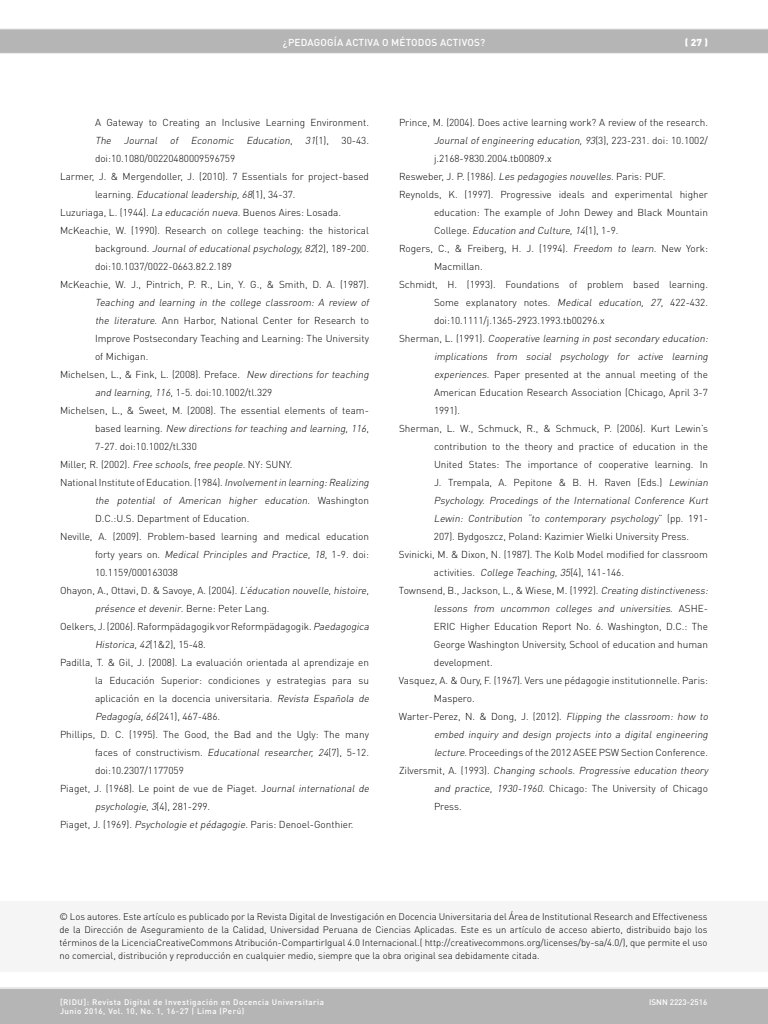
<style>
.page{position:relative;width:768px;height:1024px;background:#fff}
.page>*{position:absolute;margin:0;border:0;box-sizing:border-box;transform-origin:0 0}
.Texto_1{font:300 10px/18px "DIN Pro";color:#000}
.Texto_1-2{font:italic 300 10px/18px "DIN Pro";color:#000;text-align:justify}
.t1{font:500 10px "DIN Pro";letter-spacing:.02em;color:#fff}
.t2{font:900 10px "DIN Pro";color:#fff}
.Texto_1-3{font:300 9.5px/13px "DIN Pro";color:#000;text-align:justify}
.t3{font:500 8px/9px "DIN Pro";letter-spacing:.06em;color:#fff}
.t4{font:500 8px "DIN Pro";color:#fff}
.s1{font-style:italic}
.s2{font-style:normal}
</style>
<div class="page">
<div style="left:0;top:29px;width:768px;height:24px;background:#b6b5b5"></div>
<hr style="left:0;top:53px;width:768px;height:1px;background:#e7e7e8">
<hr style="left:0;top:29px;width:768px;height:1px;background:#e7e7e8">
<div style="left:0;top:988px;width:768px;height:36px;background:#b6b5b5"></div>
<hr style="left:0;top:987px;width:768px;height:2px;background:#e7e7e8">
<div style="left:0;top:901px;width:768px;height:71px;background:#f5f5f5"></div>
<p class="t1" style="left:283px;top:35px;width:204px">¿PEDAGOGÍA ACTIVA O MÉTODOS ACTIVOS?</p>
<p class="t2" style="left:685px;top:35px;width:25px">( 27 )</p>
<p class="Texto_1" style="left:95px;top:113px;width:276px">A Gateway to Creating an Inclusive Learning Environment.<br><span class="s1">The Journal of Economic Education</span>,</p>
<p class="Texto_1" style="left:305px;top:131px;width:25px"><span class="s1">31</span>(1),</p>
<p class="Texto_1" style="left:342px;top:131px;width:29px">30-43.</p>
<p class="Texto_1" style="left:95px;top:149px;width:142px">doi:10.1080/00220480009596759</p>
<p class="Texto_1" style="left:95px;top:167px;width:276px;text-indent:-35px">Larmer, J. &amp; Mergendoller, J. (2010). 7 Essentials for project-based le a rn i n g . <span class="s1">Educationalleadership,68</span>( 1 ) , 3 4 - 3 7 .</p>
<p class="Texto_1" style="left:60px;top:203px;width:283px">Luzuriaga, L. (1944). <span class="s1">La educación nueva</span>. Buenos Aires: Losada.</p>
<p class="Texto_1" style="left:95px;top:221px;width:276px;text-align:justify;text-indent:-35px">McKeachie, W. (1990). Research on college teaching: the historical b a c kg ro u n d . <span class="s1">Journalofeducationalpsychology,82</span>( 2 ) , 1 8 9 - 2 0 0 . doi:10.1037/0022-0663.82.2.189</p>
<p class="Texto_1" style="left:95px;top:275px;width:278px;text-indent:-35px">McKeachie, W. J., Pintrich, P. R., Lin, Y. G., &amp; Smith, D. A. (1987).<br><span class="s1">Teaching and learning in the college classroom: A review of the literature</span>. Ann Harbor, National Center for Research to Improve Postsecondary Teaching and Learning: The University of Michigan.</p>
<p class="Texto_1" style="left:95px;top:365px;width:278px;text-indent:-35px">Michelsen, L., &amp; Fink, L. (2008). Preface. <span class="s1">New directions for teaching and learning,116</span>, 1-5. doi:10.1002/tl.329</p>
<p class="Texto_1" style="left:95px;top:401px;width:275px;text-align:justify;text-indent:-35px">Michelsen, L., &amp; Sweet, M. (2008). The essential elements of team&shy;b a s e d le a r n i n g . <span class="s1">New directions for teaching and learning, 116</span>, 7-27. doi:10.1002/tl.330</p>
<p class="Texto_1" style="left:60px;top:455px;width:234px">M i l le r, R . ( 2 0 0 2 ) . <span class="s1">Free schools,free people</span>. N Y : S U N Y.</p>
<p class="Texto_1" style="left:95px;top:473px;width:278px;text-indent:-35px">National Institute of Education. (1984). <span class="s1">Involvementin learning:Realizing the potential of American higher education</span>. Wa s h i n g t o n<br>D.C.:U.S. Department of Education.</p>
<p class="Texto_1" style="left:95px;top:527px;width:276px;text-align:justify;text-indent:-35px">Neville, A. (2009). Problem-based learning and medical education fo rty ye a rs o n . <span class="s1">Medical Principles and Practice, 18</span>, 1 - 9 . d o i :<br>10.1159/000163038</p>
<p class="Texto_1" style="left:95px;top:581px;width:278px;text-indent:-35px">Ohayon, A., Ottavi, D. &amp; Savoye, A. (2004). <span class="s1">L’éducation nouvelle,histoire, présence etdevenir</span>. B e rn e : Pet e r La n g .</p>
<p class="Texto_1" style="left:95px;top:617px;width:278px;text-indent:-35px">Oelkers, J. (2006). Raformpädagogik vor Reformpädagogik. <span class="s1">Paedagogica<br>Historica,42</span>( 1 &amp; 2 ) , 1 5 - 48 .</p>
<p class="Texto_1" style="left:95px;top:653px;width:278px;text-indent:-35px">Padilla, T. &amp; Gil, J. (2008). La evaluación orientada al aprendizaje en la Educación Superior: condiciones y estrategias para su aplicación en la docencia universitaria. <span class="s1">Revista Española de Pedagogía,66</span>(241), 467-486.</p>
<p class="Texto_1" style="left:95px;top:725px;width:276px;text-align:justify;text-indent:-35px">Phillips, D. C. (1995). The Good, the Bad and the Ugly: The many faces of constructivism. <span class="s1">Educational researcher, 24</span>(7), 5-12. doi:10.2307/1177059</p>
<p class="Texto_1" style="left:95px;top:779px;width:278px;text-indent:-35px">Piaget, J. (1968). Le point de vue de Piaget. J<span class="s1">ournal international de psychologie,3</span>(4) , 28 1 - 2 9 9 .</p>
<p class="Texto_1" style="left:60px;top:815px;width:295px">Piaget, J. (1969). <span class="s1">Psychologie etpédagogie</span>. Paris: Denoel-Gonthier.</p>
<p class="Texto_1" style="left:434px;top:113px;width:275px;text-align:justify;text-indent:-35px">Prince, M. (2004). Does active learning work? A review of the research.<br><span class="s1">Journal of engineering education, 93</span>(3 ) , 2 23 - 23 1 . d o i : 1 0 . 1 0 0 2/ j.2168-9830.2004.tb00809.x</p>
<p class="Texto_1" style="left:399px;top:167px;width:268px">Resweber, J. P. (1986). <span class="s1">Les pedagogies nouvelles</span>. Paris: PUF.</p>
<p class="Texto_1" style="left:434px;top:185px;width:276px;text-align:justify;text-indent:-35px">Reynolds, K. (1997). Progressive ideals and experimental higher education: The example of John Dewey and Black Mountain C o l le g e . <span class="s1">Education and Culture,14</span>( 1 ) , 1 - 9 .</p>
<p class="Texto_1" style="left:434px;top:239px;width:276px;text-indent:-35px">Rogers, C., &amp; Freiberg, H. J. (1994). <span class="s1">Freedom to learn.</span> New York:<br>Macmillan.</p>
<p class="Texto_1" style="left:434px;top:275px;width:276px;text-align:justify;text-indent:-35px">Schmidt, H. (1993). Foundations of problem based learning.<br>Some explanatory notes. <span class="s1">Medical education, 27</span>, 422-432. doi:10.1111/j.1365-2923.1993.tb00296.x</p>
<p class="Texto_1" style="left:434px;top:329px;width:278px;text-indent:-35px">S h e r m a n , L . ( 1 9 9 1 ) . <span class="s1">Cooperative learning in post secondary education: implications from social psychology for active learning experiences</span>. Paper presented at the annual meeting of the American Education Research Association (Chicago, April 3-7<br>1991).</p>
<p class="Texto_1" style="left:434px;top:419px;width:278px;text-indent:-35px">Sherman, L. W., Schmuck, R., &amp; Schmuck, P. (2006). Kurt Lewin’s contribution to the theory and practice of education in the United States: The importance of cooperative learning. In J. Trempala, A. Pepitone &amp; B. H. Raven (Eds.) <span class="s1">Lewinian Psychology. Procedings of the International Conference Kurt Lewin: Contribution “to contemporary psychology</span>” ( p p . 1 9 1 - 207). Bydgoszcz, Poland: Kazimier Wielki University Press.</p>
<p class="Texto_1" style="left:434px;top:545px;width:276px;text-indent:-35px">Svinicki, M. &amp; Dixon, N. (1987). The Kolb Model modified for classroom activities. <span class="s1">College Teaching,35</span>(4), 141-146.</p>
<p class="Texto_1" style="left:434px;top:581px;width:278px;text-indent:-35px">Townsend, B., Jackson, L., &amp; Wiese, M. (1992). <span class="s1">Creating distinctiveness: lessons from uncommon colleges and universities</span>. AS H E - ERIC Higher Education Report No. 6. Washington, D.C.: The George Washington University, School of education and human development.</p>
<p class="Texto_1" style="left:434px;top:671px;width:276px;text-indent:-35px">Vasquez, A. &amp; Oury, F. (1967). Vers une pédagogie institutionnelle. Paris:<br>Maspero.</p>
<p class="Texto_1-2" style="left:434px;top:707px;width:278px;text-indent:-35px"><span class="s2">Warter-Perez, N. &amp; Dong, J. (2012).</span> Flipping the classroom: how to embed inquiry and design projects into a digital engineering lecture<span class="s2">. Proceedings of the 2012 ASEE PSW Section Conference.</span></p>
<p class="Texto_1-2" style="left:434px;top:761px;width:278px;text-align:left;text-indent:-35px"><span class="s2">Z i lve rs m i t , A . ( 1 9 9 3 ) .</span> Changing schools. Progressive education theory and practice, 1930-1960<span class="s2">. Chicago: The University of Chicago<br>Press.</span></p>
<p class="Texto_1-3" style="left:60px;top:910px;width:650px">© Los autores. Este artículo es publicado por la Revista Digital de Investigación en Docencia Universitaria del Área de Institutional Research and Effectiveness de la Dirección de Aseguramiento de la Calidad, Universidad Peruana de Ciencias Aplicadas. Este es un artículo de acceso abierto, distribuido bajo los términos de la LicenciaCreativeCommons Atribución-CompartirIgual 4.0 Internacional.( http://creativecommons.org/licenses/by-sa/4.0/), que permite el uso no comercial, distribución y reproducción en cualquier medio, siempre que la obra original sea debidamente citada.</p>
<p class="t3" style="left:60px;top:997px;width:266px">[RIDU]: Revista Digital de Investigación en Docencia Universitaria<br>Junio 2016, Vol. 10, No. 1, 16-27 | Lima (Perú)</p>
<p class="t4" style="left:649px;top:997px;width:60px">ISNN 2223-2516</p>
</div>
